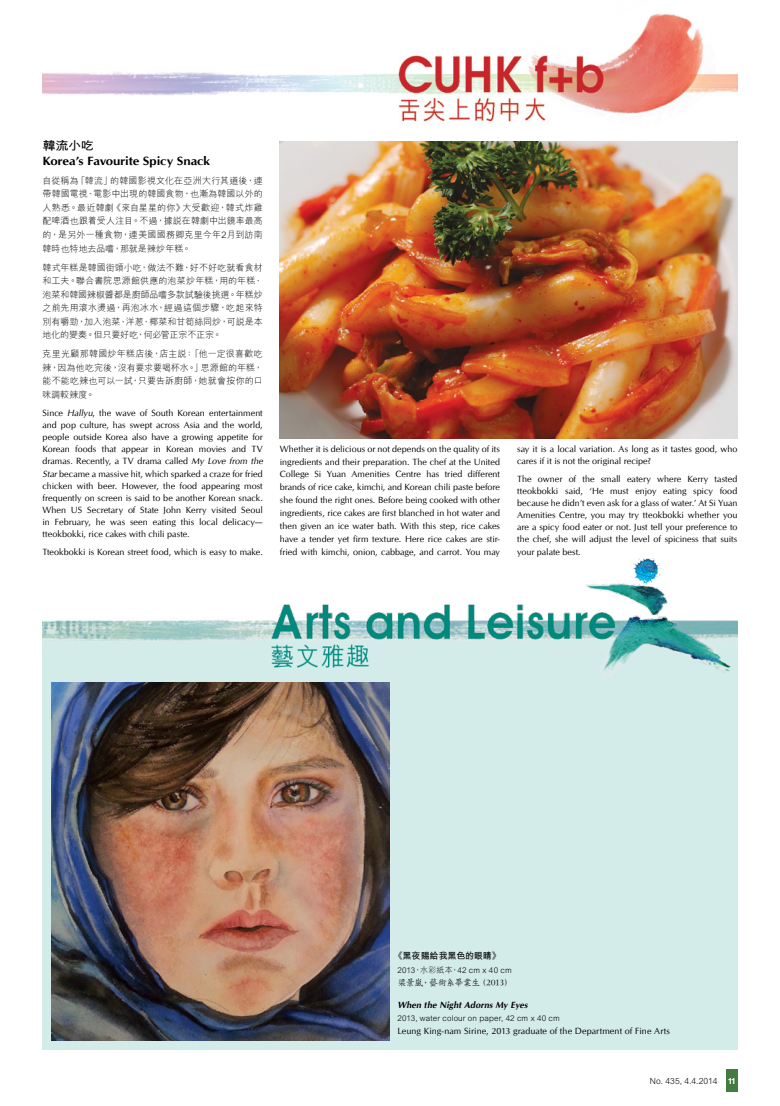
<style>
.page{position:relative;width:780px;height:1106px;background:#fff}
.page>*{position:absolute;margin:0;border:0;box-sizing:border-box;transform-origin:0 0}
.t1{font:700 12px "CG Omega";letter-spacing:-.01em;color:#000;scale:1.1 1}
.t2{font:700 12px "M Hei HK";color:#000;scale:1.1 1}
.t3{font:500 9.2px "M Kai HK";letter-spacing:-.06em;color:#000}
.t4{font:9px/12.2px "CG Omega";letter-spacing:.005em;color:#000}
.t5{font:300 9px/13.5px "M Hei HK";letter-spacing:.005em;color:#000;text-align:justify}
.t6{font:italic 700 9px "CG Omega";color:#000}
.t7{font:700 9px "M Hei HK";letter-spacing:-.015em;color:#000}
.t8{font:300 8.5px "M Hei HK";color:#000}
.t9{font:300 8px "M Hei HK";letter-spacing:.02em;color:#000}
.s1{font-style:italic}
.s2{font-family:"Helvetica Neue";font-weight:700;color:#fff}
</style>
<div class="page">
<div style="left:726px;top:1069px;width:11px;height:22px;background:#447b41"></div>
<img style="left:43px;top:558px;width:694px;height:491px">
<img style="left:43px;top:13px;width:694px;height:129px">
<img style="left:51px;top:682px;width:339px;height:358px">
<img style="left:280px;top:142px;width:457px;height:296px">
<h1 class="t2" style="left:43px;top:137px;width:48px">韓流小吃</h1>
<h1 class="t1" style="left:43px;top:153px;width:154px">Korea’s Favourite Spicy Snack</h1>
<p class="t5" style="left:43px;top:173px;width:222px">自從稱為「韓流」的韓國影視文化在亞洲大行其道後，連帶韓國電視、電影中出現的韓國食物，也漸為韓國以外的人熟悉。最近韓劇《來自星星的你》大受歡迎，韓式炸雞配啤酒也跟着受人注目。不過，據說在韓劇中出鏡率最高的，是另外一種食物，連美國國務卿克里今年2月到訪南韓時也特地去品嚐，那就是辣炒年糕。</p>
<p class="t5" style="left:43px;top:260px;width:222px">韓式年糕是韓國街頭小吃，做法不難，好不好吃就看食材和工夫。聯合書院思源館供應的泡菜炒年糕，用的年糕、泡菜和韓國辣椒醬都是廚師品嚐多款試驗後挑選。年糕炒之前先用滾水燙過，再泡冰水，經過這個步驟，吃起來特別有嚼勁，加入泡菜、洋葱、椰菜和甘筍絲同炒，可說是本地化的變奏。但只要好吃，何必管正宗不正宗。</p>
<p class="t5" style="left:43px;top:347px;width:222px">克里光顧那韓國炒年糕店後，店主說：「他一定很喜歡吃辣，因為他吃完後，沒有要求要喝杯水。」思源館的年糕，能不能吃辣也可以一試，只要告訴廚師，她就會按你的口味調較辣度。</p>
<p class="t4" style="left:43px;top:407px;width:224px">Since <span class="s1">Hallyu</span>, the wave of South Korean entertainment and pop culture, has swept across Asia and the world, people outside Korea also have a growing appetite for Korean foods that appear in Korean movies and TV dramas. Recently, a TV drama called <span class="s1">My Love from the Star</span>became a massive hit, which sparked a craze for fried chicken with beer. However, the food appearing most frequently on screen is said to be another Korean snack.<br>When US Secretary of State John Kerry visited Seoul in February, he was seen eating this local delicacy— tteokbokki, rice cakes with chili paste.</p>
<p class="t4" style="left:43px;top:546px;width:222px">Tteokbokki is Korean street food, which is easy to make.</p>
<p class="t4" style="left:280px;top:442px;width:222px;line-height:12.9px;text-align:justify">Whether it is delicious or not depends on the quality of its ingredients and their preparation. The chef at the United College Si Yuan Amenities Centre has tried different brands of rice cake, kimchi, and Korean chili paste before she found the right ones. Before being cooked with other ingredients, rice cakes are first blanched in hot water and then given an ice water bath. With this step, rice cakes have a tender yet firm texture. Here rice cakes are stir&shy;fried with kimchi, onion, cabbage, and carrot. You may</p>
<p class="t4" style="left:517px;top:442px;width:222px">say it is a local variation. As long as it tastes good, who cares if it is not the original recipe?</p>
<p class="t4" style="left:517px;top:472px;width:222px;text-align:justify">The owner of the small eatery where Kerry tasted tteokbokki said, ‘He must enjoy eating spicy food because he didn’t even ask for a glass of water.’ At Si Yuan Amenities Centre, you may try tteokbokki whether you are a spicy food eater or not. Just tell your preference to the chef, she will adjust the level of spiciness that suits your palate best.</p>
<p class="t7" style="left:393px;top:948px;width:109px">《黑夜賜給我黑色的眼睛》</p>
<p class="t9" style="left:397px;top:964px;width:116px">2013，水彩紙本，42 cm x 40 cm</p>
<p class="t3" style="left:397px;top:976px;width:117px">梁景嵐，藝術系畢業生（2013）</p>
<p class="t6" style="left:397px;top:999px;width:134px">When the Night Adorns My Eyes</p>
<p class="t9" style="left:397px;top:1012px;width:164px">2013, water colour on paper, 42 cm x 40 cm</p>
<p class="t4" style="left:397px;top:1025px;width:274px">Leung King-nam Sirine, 2013 graduate of the Department of Fine Arts</p>
<p class="t8" style="left:650px;top:1074px;width:87px">No. 435, 4.4.2014 <span class="s2">11</span></p>
</div>
